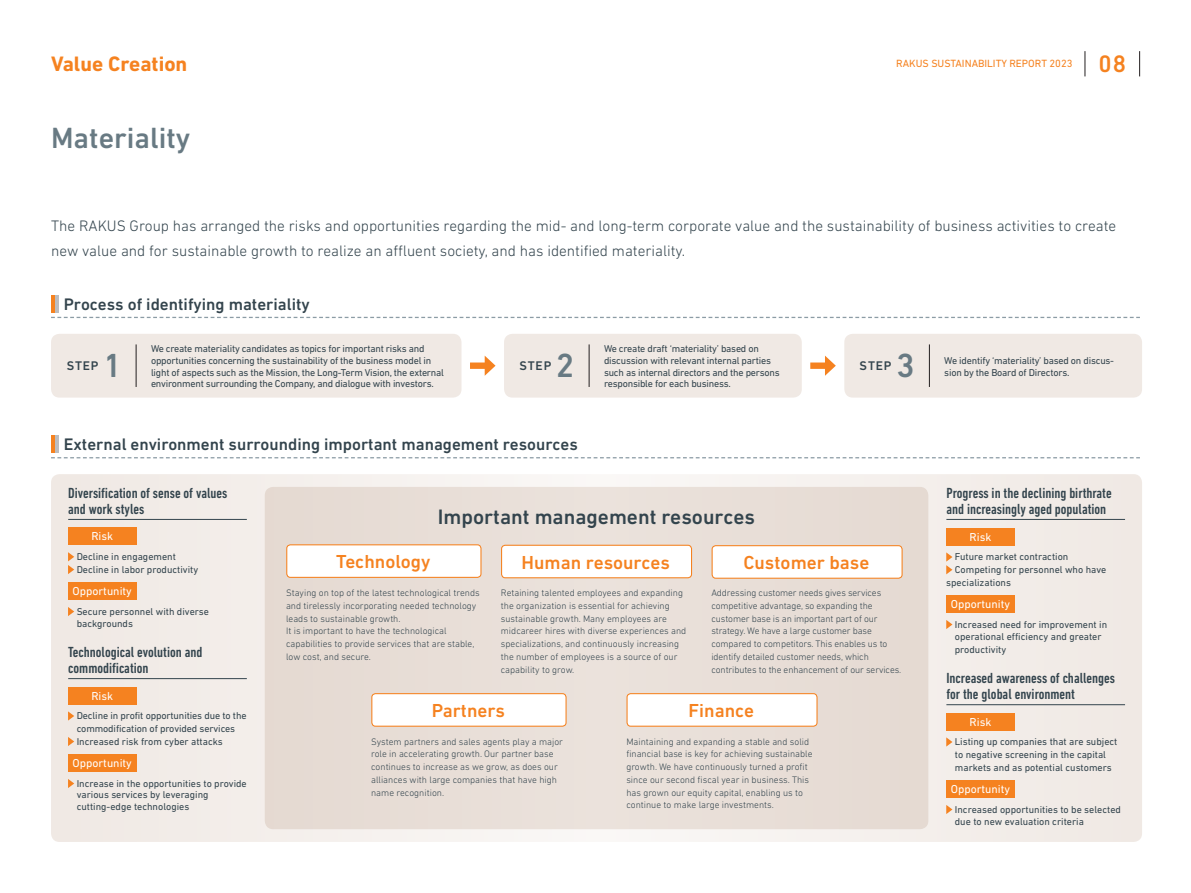
<style>
.page{position:relative;width:1191px;height:893px;background:#fff}
.page>*{position:absolute;margin:0;border:0;box-sizing:border-box;transform-origin:0 0}
.t1{font:500 34.05px "DIN Next LT Pro";color:#687a83}
.t2{font:500 29.7px "DIN Next LT Pro";color:#687a83}
.t3{font:500 24.3px "DIN Next LT Pro";color:#f58220}
.t4{font:500 21.3px "DIN Next LT Pro";color:#33444d}
.t5{font:700 21.3px "DIN Next LT Pro";color:#f58220}
.t6{font:500 19.2px "DIN Next LT Pro";color:#f58220}
.t7{font:500 16.95px "DIN Next LT Pro";color:#33444d}
.t8{font:300 15.45px/25.5px "DIN Next LT Pro";color:#33444d}
.t9{font:500 condensed 14.85px/15.9px "DIN Next LT Pro";color:#33444d}
.t10{font:500 12.75px "DIN Next LT Pro";letter-spacing:.065em;color:#33444d}
.t11{font:11.7px "DIN Next LT Pro";color:#fff}
.t12{font:10.65px "DIN Next LT Pro";color:#f58220}
.t13{font:10.05px/11.7px "DIN Next LT Pro";letter-spacing:-.01em;color:#33444d}
.t14{font:300 9.6px/12.8px "DIN Next LT Pro";color:#33444d}
</style>
<div class="page">
<div style="left:51px;top:474px;width:1091px;height:368px;background:#f0e9e4;border-radius:9px"></div>
<div style="left:265px;top:487px;width:663px;height:342px;background:#e8ded7;border-radius:9px"></div>
<svg style="left:51px;top:317px;width:1089px;height:1px"></svg>
<hr style="left:51px;top:296px;width:4px;height:17px;background:#f58220">
<div style="left:55px;top:296px;width:5px;height:17px;background:#bcbdc0"></div>
<svg style="left:51px;top:457px;width:1089px;height:1px"></svg>
<hr style="left:51px;top:436px;width:4px;height:17px;background:#f58220">
<div style="left:55px;top:436px;width:5px;height:17px;background:#bcbdc0"></div>
<div style="left:51px;top:334px;width:410px;height:64px;background:#f0e9e4;border-radius:9px"></div>
<hr style="left:136px;top:344px;width:1px;height:43px;background:#231f20">
<div style="left:504px;top:334px;width:297px;height:64px;background:#f0e9e4;border-radius:9px"></div>
<hr style="left:589px;top:344px;width:1px;height:43px;background:#231f20">
<div style="left:844px;top:334px;width:298px;height:64px;background:#f0e9e4;border-radius:9px"></div>
<hr style="left:929px;top:344px;width:1px;height:43px;background:#231f20">
<div style="left:470px;top:362px;width:18px;height:7px;background:#f58220"></div>
<svg style="left:485px;top:356px;width:10px;height:20px"></svg>
<div style="left:810px;top:362px;width:18px;height:7px;background:#f58220"></div>
<svg style="left:825px;top:356px;width:11px;height:20px"></svg>
<div style="left:287px;top:545px;width:194px;height:32px;background:#fff;border-radius:4px"></div>
<div style="left:286px;top:544px;width:195px;height:34px;border:1px solid #f58220;border-radius:4px"></div>
<hr style="left:68px;top:519px;width:179px;height:1px;background:#33444d">
<div style="left:68px;top:528px;width:68px;height:17px;background:#f58220"></div>
<svg style="left:68px;top:552px;width:6px;height:22px"></svg>
<div style="left:68px;top:583px;width:68px;height:17px;background:#f58220"></div>
<svg style="left:68px;top:607px;width:6px;height:9px"></svg>
<hr style="left:946px;top:519px;width:179px;height:1px;background:#33444d">
<div style="left:946px;top:528px;width:68px;height:17px;background:#f58220"></div>
<svg style="left:946px;top:552px;width:6px;height:22px"></svg>
<div style="left:946px;top:596px;width:68px;height:17px;background:#f58220"></div>
<svg style="left:946px;top:620px;width:6px;height:9px"></svg>
<hr style="left:68px;top:678px;width:179px;height:1px;background:#33444d">
<div style="left:68px;top:687px;width:68px;height:17px;background:#f58220"></div>
<svg style="left:68px;top:711px;width:6px;height:10px"></svg>
<svg style="left:68px;top:737px;width:6px;height:9px"></svg>
<div style="left:68px;top:755px;width:68px;height:17px;background:#f58220"></div>
<svg style="left:68px;top:779px;width:6px;height:9px"></svg>
<hr style="left:946px;top:704px;width:179px;height:1px;background:#33444d">
<div style="left:946px;top:713px;width:68px;height:17px;background:#f58220"></div>
<svg style="left:946px;top:737px;width:6px;height:10px"></svg>
<div style="left:946px;top:781px;width:68px;height:17px;background:#f58220"></div>
<svg style="left:946px;top:805px;width:6px;height:9px"></svg>
<div style="left:372px;top:694px;width:194px;height:32px;background:#fff;border-radius:4px"></div>
<div style="left:371px;top:693px;width:195px;height:34px;border:1px solid #f58220;border-radius:4px"></div>
<div style="left:501px;top:545px;width:190px;height:33px;background:#fff;border-radius:4px"></div>
<div style="left:501px;top:545px;width:191px;height:33px;border:1px solid #f58220;border-radius:4px"></div>
<div style="left:627px;top:694px;width:190px;height:32px;background:#fff;border-radius:4px"></div>
<div style="left:626px;top:693px;width:191px;height:34px;border:1px solid #f58220;border-radius:4px"></div>
<div style="left:712px;top:546px;width:190px;height:32px;background:#fff;border-radius:4px"></div>
<div style="left:711px;top:545px;width:191px;height:34px;border:1px solid #f58220;border-radius:4px"></div>
<svg style="left:1084px;top:51px;width:1px;height:25px"></svg>
<svg style="left:1139px;top:51px;width:1px;height:25px"></svg>
<h3 class="t5" style="left:51px;top:51px;width:138px">Value Creation</h3>
<p class="t12" style="left:896px;top:58px;width:178px">RAKUS SUSTAINABILITY REPORT 2023</p>
<h3 class="t3" style="left:1098px;top:50px;width:29px">08</h3>
<h2 class="t2" style="left:51px;top:121px;width:141px">Materiality</h2>
<p class="t8" style="left:51px;top:212px;width:1066px">The RAKUS Group has arranged the risks and opportunities regarding the mid- and long-term corporate value and the sustainability of business activities to create new value and for sustainable growth to realize an affluent society, and has identified materiality.</p>
<h3 class="t7" style="left:64px;top:294px;width:247px">Process of identifying materiality</h3>
<h3 class="t10" style="left:67px;top:358px;width:33px">STEP</h3>
<h1 class="t1" style="left:103px;top:346px;width:20px">1</h1>
<p class="t13" style="left:151px;top:343px;width:294px">We create materiality candidates as topics for important risks and opportunities concerning the sustainability of the business model in light of aspects such as the Mission, the Long-Term Vision, the external environment surrounding the Company, and dialogue with investors.</p>
<h3 class="t10" style="left:519px;top:358px;width:33px">STEP</h3>
<h1 class="t1" style="left:556px;top:346px;width:20px">2</h1>
<p class="t13" style="left:604px;top:343px;width:177px">We create draft ‘materiality’ based on discussion with relevant internal parties such as internal directors and the persons responsible for each business.</p>
<h3 class="t7" style="left:64px;top:435px;width:515px">External environment surrounding important management resources</h3>
<h3 class="t10" style="left:859px;top:358px;width:33px">STEP</h3>
<h1 class="t1" style="left:896px;top:346px;width:20px">3</h1>
<p class="t13" style="left:944px;top:355px;width:171px">We identify ‘materiality’ based on discus&shy;sion by the Board of Directors.</p>
<h3 class="t9" style="left:68px;top:485px;width:161px">Diversification of sense of values and work styles</h3>
<p class="t11" style="left:91px;top:530px;width:23px">Risk</p>
<p class="t13" style="left:77px;top:550px;width:123px;line-height:12.8px">Decline in engagement<br>Decline in labor productivity</p>
<p class="t11" style="left:73px;top:584px;width:61px">Opportunity</p>
<p class="t13" style="left:77px;top:605px;width:134px;line-height:12.8px">Secure personnel with diverse backgrounds</p>
<h3 class="t9" style="left:68px;top:644px;width:136px">Technological evolution and commodification</h3>
<p class="t11" style="left:91px;top:689px;width:23px">Risk</p>
<p class="t13" style="left:77px;top:709px;width:171px;line-height:12.8px">Decline in profit opportunities due to the commodification of provided services<br>Increased risk from cyber attacks</p>
<p class="t11" style="left:73px;top:756px;width:61px">Opportunity</p>
<p class="t13" style="left:77px;top:777px;width:172px">Increase in the opportunities to provide various services by leveraging cutting-edge technologies</p>
<h3 class="t4" style="left:438px;top:504px;width:319px">Important management resources</h3>
<h3 class="t6" style="left:336px;top:551px;width:96px">Technology</h3>
<p class="t14" style="left:286px;top:586px;width:195px">Staying on top of the latest technological trends and tirelessly incorporating needed technology leads to sustainable growth.<br>It is important to have the technological capabilities to provide services that are stable, low cost, and secure.</p>
<h3 class="t6" style="left:521px;top:551px;width:150px">Human resources</h3>
<p class="t14" style="left:501px;top:586px;width:187px">Retaining talented employees and expanding the organization is essential for achieving sustainable growth. Many employees are midcareer hires with diverse experiences and specializations, and continuously increasing the number of employees is a source of our capability to grow.</p>
<h3 class="t6" style="left:743px;top:551px;width:127px">Customer base</h3>
<p class="t14" style="left:711px;top:586px;width:191px">Addressing customer needs gives services competitive advantage, so expanding the customer base is an important part of our strategy. We have a large customer base compared to competitors. This enables us to identify detailed customer needs, which contributes to the enhancement of our services.</p>
<h3 class="t6" style="left:432px;top:699px;width:75px">Partners</h3>
<p class="t14" style="left:371px;top:735px;width:193px">System partners and sales agents play a major role in accelerating growth. Our partner base continues to increase as we grow, as does our alliances with large companies that have high name recognition.</p>
<h3 class="t6" style="left:688px;top:699px;width:67px">Finance</h3>
<p class="t14" style="left:626px;top:735px;width:188px">Maintaining and expanding a stable and solid financial base is key for achieving sustainable growth. We have continuously turned a profit since our second fiscal year in business. This has grown our equity capital, enabling us to continue to make large investments.</p>
<h3 class="t9" style="left:946px;top:485px;width:167px">Progress in the declining birthrate and increasingly aged population</h3>
<p class="t11" style="left:969px;top:530px;width:23px">Risk</p>
<p class="t13" style="left:955px;top:551px;width:115px">Future market contraction</p>
<p class="t13" style="left:955px;top:563px;width:153px">Competing for personnel who have</p>
<p class="t13" style="left:946px;top:576px;width:66px">specializations</p>
<p class="t11" style="left:951px;top:597px;width:61px">Opportunity</p>
<p class="t13" style="left:955px;top:618px;width:154px;line-height:12.8px">Increased need for improvement in operational efficiency and greater productivity</p>
<h3 class="t9" style="left:946px;top:670px;width:170px">Increased awareness of challenges for the global environment</h3>
<p class="t11" style="left:969px;top:715px;width:23px">Risk</p>
<p class="t13" style="left:955px;top:735px;width:164px;line-height:12.8px">Listing up companies that are subject to negative screening in the capital markets and as potential customers</p>
<p class="t11" style="left:951px;top:782px;width:61px">Opportunity</p>
<p class="t13" style="left:955px;top:803px;width:167px;line-height:12.8px">Increased opportunities to be selected due to new evaluation criteria</p>
</div>
